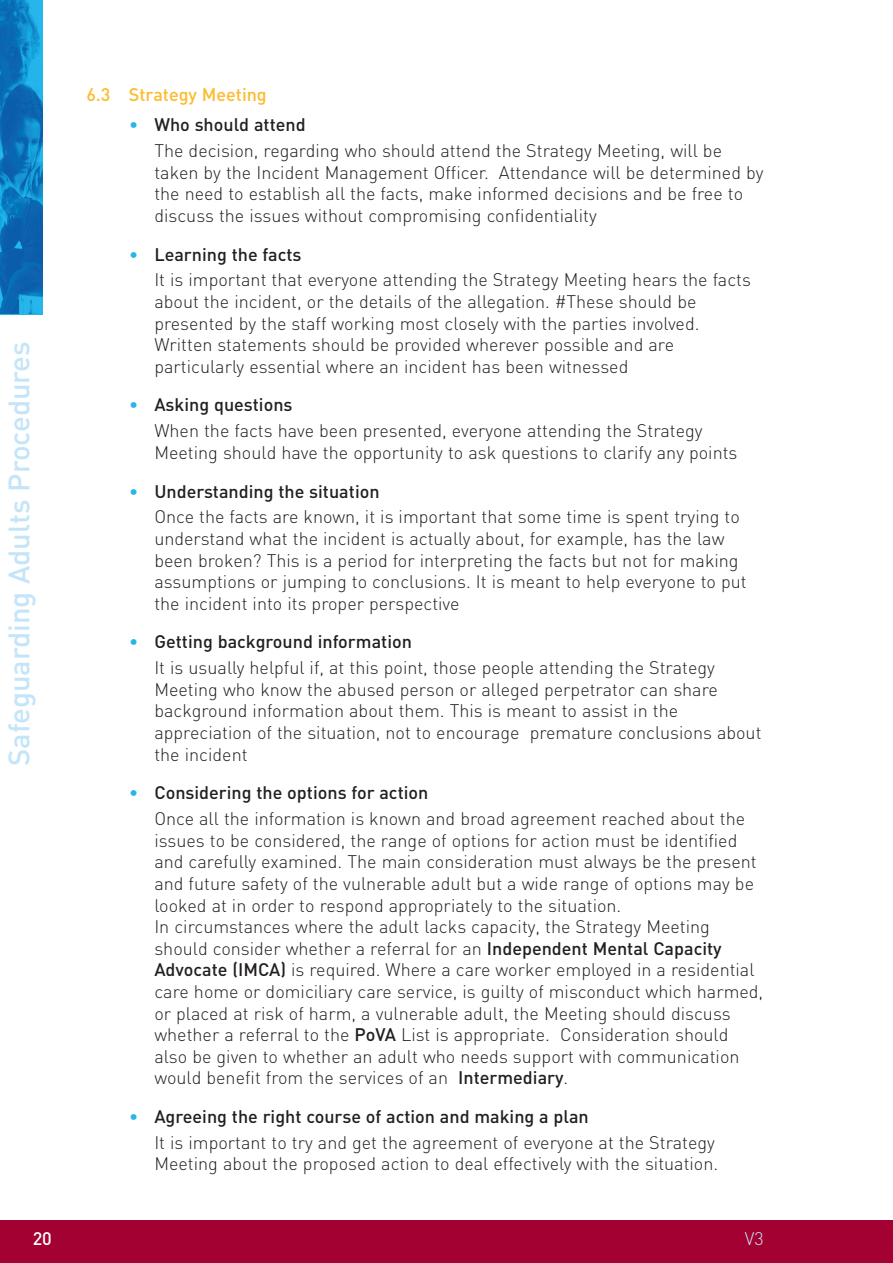
<style>
.page{position:relative;width:893px;height:1263px;background:#fff}
.page>*{position:absolute;margin:0;border:0;box-sizing:border-box;transform-origin:0 0}
.t1{font:500 29.25px "DIN";color:#c4e5f8}
.t2{font:300 18px/21.6px "DIN";color:#231f20}
.t3{font:500 18px "DIN";color:#fdbb2e}
.t4{font:500 18px "DIN";color:#fff}
.t5{font:300 18px "DIN";color:#c4e5f8}
.s1{color:#26b6ea}
.s2{font-weight:500}
</style>
<div class="page">
<div style="left:0;top:1220px;width:893px;height:43px;background:#a40133"></div>
<img style="left:0;top:0;width:42px;height:314px">
<h1 class="t1" style="left:9px;top:766px;width:426px;rotate:-90deg">Safeguarding Adults Procedures</h1>
<p class="t4" style="left:33px;top:1232px;width:21px">20</p>
<p class="t3" style="left:86px;top:88px;width:182px">6.3 Strategy Meeting</p>
<p class="t2" style="left:154px;top:114px;width:569px;line-height:25.8px;text-indent:-26px"><span class="s1">•</span> <span class="s2">Who should attend<br></span>The decision, regarding who should attend the Strategy Meeting, will be</p>
<p class="t2" style="left:154px;top:164px;width:611px">taken by the Incident Management Officer. Attendance will be determined by the need to establish all the facts, make informed decisions and be free to discuss the issues without compromising confidentiality</p>
<p class="t2" style="left:154px;top:243px;width:598px;line-height:25.8px;text-indent:-26px"><span class="s1">•</span> <span class="s2">Learning the facts<br></span>It is important that everyone attending the Strategy Meeting hears the facts</p>
<p class="t2" style="left:154px;top:293px;width:547px">about the incident, or the details of the allegation. #These should be presented by the staff working most closely with the parties involved.<br>Written statements should be provided wherever possible and are particularly essential where an incident has been witnessed</p>
<p class="t2" style="left:154px;top:394px;width:550px;line-height:25.8px;text-indent:-26px"><span class="s1">•</span> <span class="s2">Asking questions<br></span>When the facts have been presented, everyone attending the Strategy</p>
<p class="t2" style="left:154px;top:444px;width:585px">Meeting should have the opportunity to ask questions to clarify any points</p>
<p class="t2" style="left:154px;top:480px;width:587px;line-height:25.8px;text-indent:-26px"><span class="s1">•</span> <span class="s2">Understanding the situation<br></span>Once the facts are known, it is important that some time is spent trying to</p>
<p class="t2" style="left:154px;top:530px;width:594px">understand what the incident is actually about, for example, has the law been broken? This is a period for interpreting the facts but not for making assumptions or jumping to conclusions. It is meant to help everyone to put the incident into its proper perspective</p>
<p class="t2" style="left:154px;top:631px;width:562px;line-height:25.8px;text-indent:-26px"><span class="s1">•</span> <span class="s2">Getting background information<br></span>It is usually helpful if, at this point, those people attending the Strategy</p>
<p class="t2" style="left:154px;top:681px;width:609px">Meeting who know the abused person or alleged perpetrator can share background information about them. This is meant to assist in the appreciation of the situation, not to encourage premature conclusions about the incident</p>
<p class="t2" style="left:154px;top:782px;width:592px;line-height:25.8px;text-indent:-26px"><span class="s1">•</span> <span class="s2">Considering the options for action<br></span>Once all the information is known and broad agreement reached about the</p>
<p class="t2" style="left:154px;top:832px;width:610px">issues to be considered, the range of options for action must be identified and carefully examined. The main consideration must always be the present and future safety of the vulnerable adult but a wide range of options may be looked at in order to respond appropriately to the situation.<br>In circumstances where the adult lacks capacity, the Strategy Meeting should consider whether a referral for an <span class="s2">Independent Mental Capacity Advocate (IMCA)</span> is required. Where a care worker employed in a residential care home or domiciliary care service, is guilty of misconduct which harmed, or placed at risk of harm, a vulnerable adult, the Meeting should discuss whether a referral to the <span class="s2">PoVA</span> List is appropriate. Consideration should also be given to whether an adult who needs support with communication would benefit from the services of an <span class="s2">Intermediary</span>.</p>
<p class="t2" style="left:154px;top:1106px;width:562px;line-height:25.8px;text-indent:-26px"><span class="s1">•</span> <span class="s2">Agreeing the right course of action and making a plan<br></span>It is important to try and get the agreement of everyone at the Strategy</p>
<p class="t2" style="left:154px;top:1155px;width:565px">Meeting about the proposed action to deal effectively with the situation.</p>
<p class="t5" style="left:745px;top:1232px;width:20px">V3</p>
</div>
